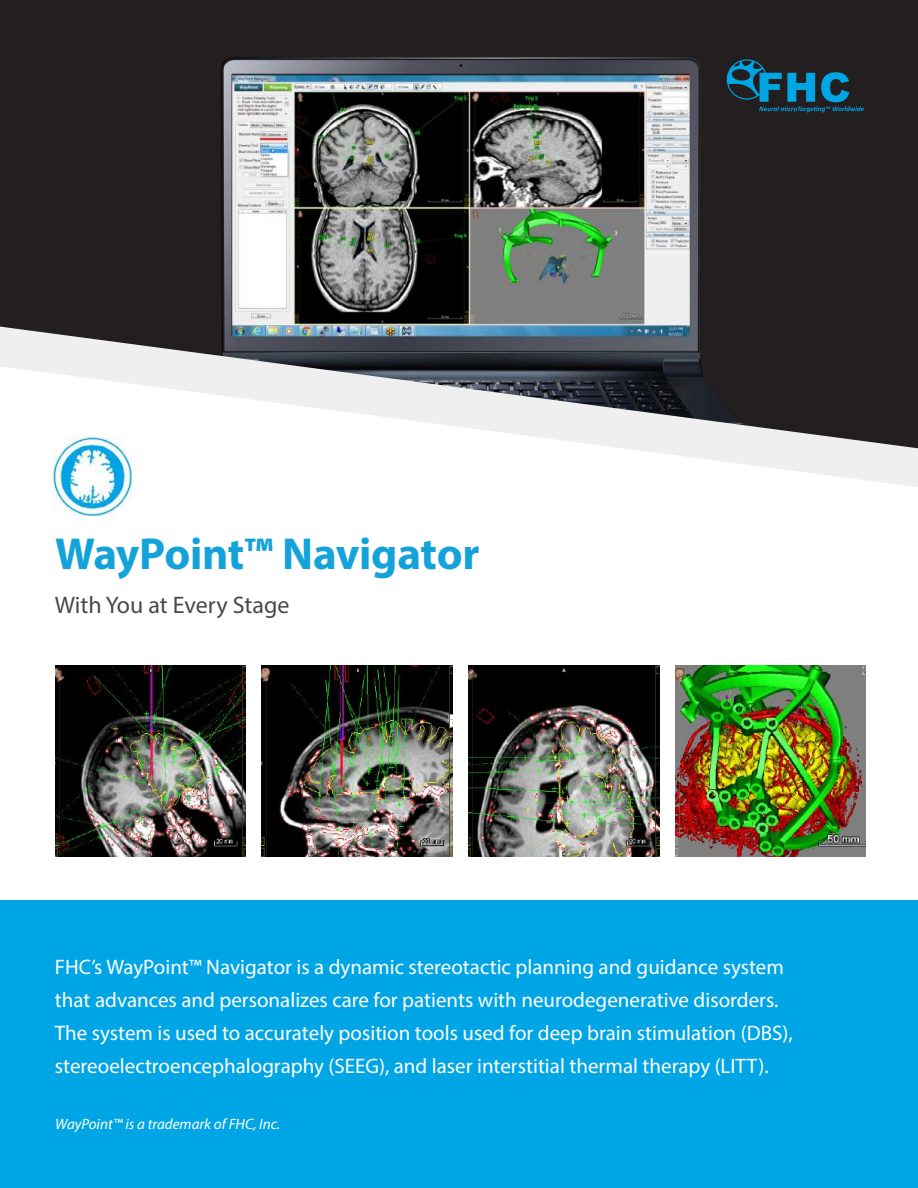
<style>
.page{position:relative;width:918px;height:1188px;background:#fff}
.page>*{position:absolute;margin:0;border:0;box-sizing:border-box;transform-origin:0 0}
.t1{font:700 45px "Myriad Pro";letter-spacing:-.005em;color:#13a3da}
.t2{font:24px "Myriad Pro";color:#484948}
.t3{font:21px/33px "Myriad Pro";color:#fff}
.t4{font:italic 15px "Myriad Pro";color:#fff}
</style>
<div class="page">
<div style="left:0;top:900px;width:918px;height:288px;background:#00a5e5"></div>
<div style="left:0;top:0;width:918px;height:327px;background:#231f20"></div>
<img style="left:136px;top:57px;width:649px;height:270px">
<img style="left:54px;top:487px;width:78px;height:29px">
<svg style="left:0;top:327px;width:918px;height:160px"></svg>
<svg style="left:727px;top:59px;width:137px;height:53px;background:#18475a"></svg>
<img style="left:55px;top:665px;width:191px;height:191px">
<img style="left:262px;top:665px;width:191px;height:191px">
<img style="left:468px;top:665px;width:191px;height:191px">
<img style="left:675px;top:665px;width:191px;height:191px">
<svg style="left:270px;top:77px;width:5px;height:3px"></svg>
<h1 class="t1" style="left:55px;top:525px;width:426px">WayPoint™ Navigator</h1>
<p class="t2" style="left:55px;top:590px;width:236px">With You at Every Stage</p>
<p class="t3" style="left:55px;top:950px;width:739px">FHC’s WayPoint™ Navigator is a dynamic stereotactic planning and guidance system that advances and personalizes care for patients with neurodegenerative disorders.<br>The system is used to accurately position tools used for deep brain stimulation (DBS), stereoelectroencephalography (SEEG), and laser interstitial thermal therapy (LITT).</p>
<p class="t4" style="left:55px;top:1115px;width:226px">WayPoint™ is a trademark of FHC, Inc.</p>
</div>
